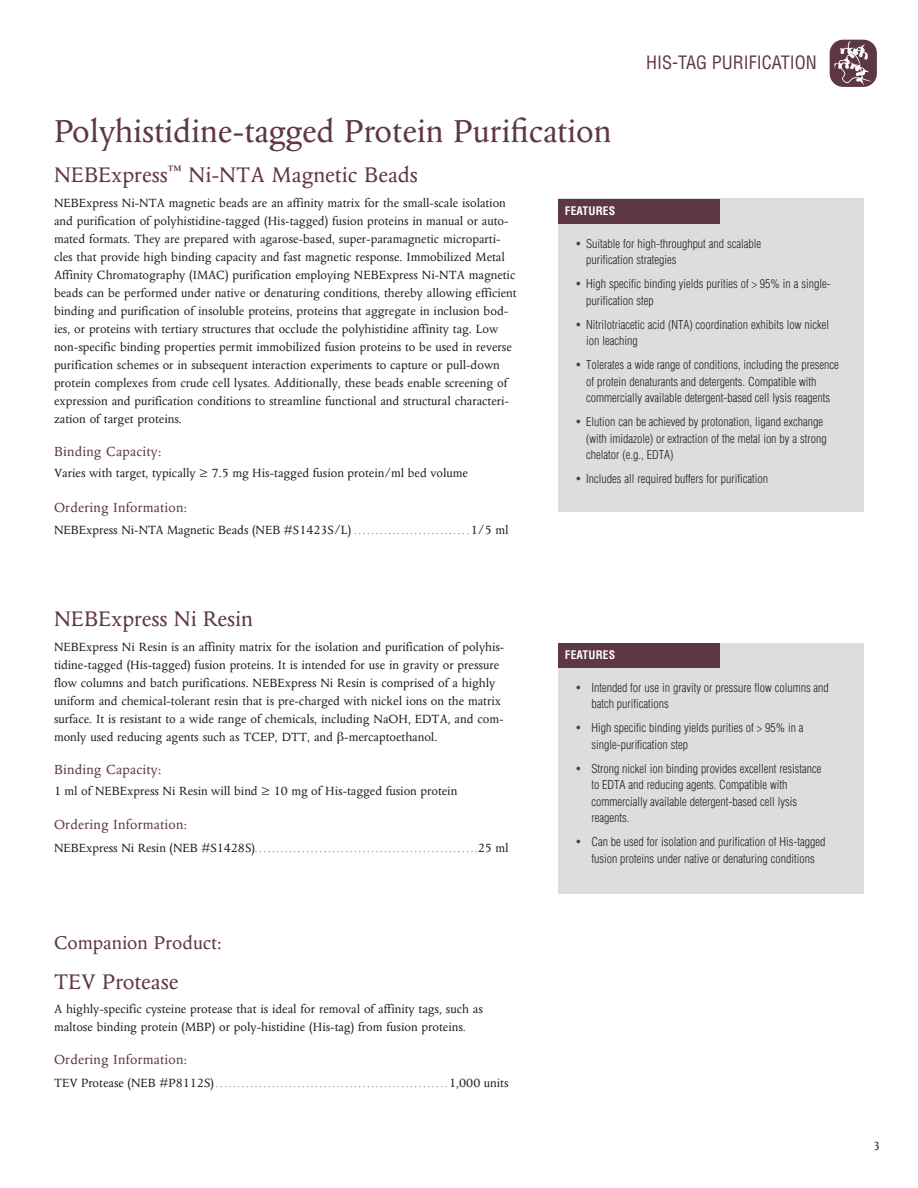
<style>
.page{position:relative;width:918px;height:1188px;background:#fff}
.page>*{position:absolute;margin:0;border:0;box-sizing:border-box;transform-origin:0 0}
.t1{font:36px "Columbus MT Pro";color:#5e3744}
.Advantages___Sub_Hea{font:24px "Columbus MT Pro";color:#5e3744}
.Advantages___Sub_Hea-2{font:21px "Columbus MT Pro";color:#5e3744}
.t2{font:condensed 18px "Helvetica LT Std";color:#5e3744}
.Advantages___Sub_Hea-3{font:15px "Columbus MT Pro";letter-spacing:.015em;color:#5e3744}
.Body_Text_Brochure_0{font:13.5px/18px "Columbus MT Pro";color:#231f20}
.Product_info_after_t{font:13.5px "Columbus MT Pro";color:#231f20}
.Advantages_Text_09{font:300 condensed 12px/16.5px "Helvetica LT Std";color:#231f20}
.t3{font:700 condensed 11.55px "Helvetica LT Std";letter-spacing:.015em;color:#fff}
.t4{font:9px "Columbus MT Pro";color:#231f20}
.s1{font-size:9px}
.s2{font-size:13.5px}
.s3{font-weight:400;color:#5e3744}
</style>
<div class="page">
<div style="left:558px;top:199px;width:306px;height:313px;background:#dcdddf"></div>
<div style="left:558px;top:199px;width:162px;height:24px;background:#5e3744"></div>
<div style="left:558px;top:643px;width:306px;height:251px;background:#dcdddf"></div>
<div style="left:558px;top:643px;width:162px;height:24px;background:#5e3744"></div>
<div style="left:830px;top:40px;width:47px;height:47px;background:#5e3744;border-radius:14px"></div>
<svg style="left:834px;top:41px;width:38px;height:45px"></svg>
<p class="t1" style="left:54px;top:112px;width:559px">Polyhistidine-tagged Protein Purification</p>
<p class="t2" style="left:646px;top:51px;width:172px">HIS-TAG PURIFICATION</p>
<p class="Advantages___Sub_Hea" style="left:54px;top:162px;width:365px">NEBExpress<sup>™</sup> Ni-NTA Magnetic Beads</p>
<p class="Body_Text_Brochure_0" style="left:54px;top:194px;width:464px">NEBExpress Ni-NTA magnetic beads are an affinity matrix for the small-scale isolation and purification of polyhistidine-tagged (His-tagged) fusion proteins in manual or auto&shy;mated formats. They are prepared with agarose-based, super-paramagnetic microparti&shy;cles that provide high binding capacity and fast magnetic response. Immobilized Metal Affinity Chromatography (IMAC) purification employing NEBExpress Ni-NTA magnetic beads can be performed under native or denaturing conditions, thereby allowing efficient binding and purification of insoluble proteins, proteins that aggregate in inclusion bod&shy;ies, or proteins with tertiary structures that occlude the polyhistidine affinity tag. Low non-specific binding properties permit immobilized fusion proteins to be used in reverse purification schemes or in subsequent interaction experiments to capture or pull-down protein complexes from crude cell lysates. Additionally, these beads enable screening of expression and purification conditions to streamline functional and structural characteri&shy;zation of target proteins.</p>
<p class="Advantages___Sub_Hea-3" style="left:54px;top:444px;width:109px">Binding Capacity:</p>
<p class="Body_Text_Brochure_0" style="left:54px;top:464px;width:415px">Varies with target, typically ≥ 7.5 mg His-tagged fusion protein/ml bed volume</p>
<p class="Advantages___Sub_Hea-3" style="left:54px;top:499px;width:135px">Ordering Information:</p>
<p class="Product_info_after_t" style="left:54px;top:523px;width:301px">NEBExpress Ni-NTA Magnetic Beads (NEB #S1423S/L) <span class="s1">............................</span></p>
<p class="Product_info_after_t" style="left:471px;top:523px;width:39px">1/5 ml</p>
<p class="Advantages___Sub_Hea" style="left:54px;top:606px;width:201px">NEBExpress Ni Resin</p>
<p class="Body_Text_Brochure_0" style="left:54px;top:638px;width:452px">NEBExpress Ni Resin is an affinity matrix for the isolation and purification of polyhis&shy;tidine-tagged (His-tagged) fusion proteins. It is intended for use in gravity or pressure flow columns and batch purifications. NEBExpress Ni Resin is comprised of a highly uniform and chemical-tolerant resin that is pre-charged with nickel ions on the matrix surface. It is resistant to a wide range of chemicals, including NaOH, EDTA, and com&shy;monly used reducing agents such as TCEP, DTT, and -mercaptoethanol.</p>
<p class="Advantages___Sub_Hea-3" style="left:54px;top:761px;width:109px">Binding Capacity:</p>
<p class="Body_Text_Brochure_0" style="left:54px;top:782px;width:405px">1 ml of NEBExpress Ni Resin will bind ≥ 10 mg of His-tagged fusion protein</p>
<p class="Advantages___Sub_Hea-3" style="left:54px;top:817px;width:135px">Ordering Information:</p>
<p class="t4" style="left:54px;top:844px;width:205px"><span class="s2">NEBExpress Ni Resin (NEB #S1428S)</span> ...................................................</p>
<p class="Body_Text_Brochure_0" style="left:478px;top:839px;width:32px">25 ml</p>
<p class="Advantages___Sub_Hea-2" style="left:54px;top:931px;width:169px">Companion Product:</p>
<p class="Advantages___Sub_Hea" style="left:54px;top:969px;width:126px">TEV Protease</p>
<p class="Body_Text_Brochure_0" style="left:54px;top:1000px;width:430px">A highly-specific cysteine protease that is ideal for removal of affinity tags, such as maltose binding protein (MBP) or poly-histidine (His-tag) from fusion proteins.</p>
<p class="Advantages___Sub_Hea-3" style="left:54px;top:1052px;width:135px">Ordering Information:</p>
<p class="t4" style="left:54px;top:1079px;width:166px"><span class="s2">TEV Protease (NEB #P8112S)</span> .....................................................</p>
<p class="Body_Text_Brochure_0" style="left:449px;top:1074px;width:61px">1,000 units</p>
<p class="t3" style="left:565px;top:204px;width:52px">FEATURES</p>
<p class="Advantages_Text_09" style="left:586px;top:235px;width:176px;text-indent:-10px"><span class="s3">•</span> Suitable for high-throughput and scalable purification strategies</p>
<p class="Advantages_Text_09" style="left:586px;top:276px;width:246px;text-indent:-10px"><span class="s3">•</span> High specific binding yields purities of &gt; 95% in a single&shy;purification step</p>
<p class="Advantages_Text_09" style="left:586px;top:316px;width:244px;text-indent:-10px"><span class="s3">•</span> Nitrilotriacetic acid (NTA) coordination exhibits low nickel ion leaching</p>
<p class="Advantages_Text_09" style="left:586px;top:357px;width:254px;text-indent:-10px"><span class="s3">•</span> Tolerates a wide range of conditions, including the presence of protein denaturants and detergents. Compatible with commercially available detergent-based cell lysis reagents</p>
<p class="Advantages_Text_09" style="left:586px;top:414px;width:242px;text-indent:-10px"><span class="s3">•</span> Elution can be achieved by protonation, ligand exchange (with imidazole) or extraction of the metal ion by a strong chelator (e.g., EDTA)</p>
<p class="Advantages_Text_09" style="left:576px;top:471px;width:193px"><span class="s3">•</span> Includes all required buffers for purification</p>
<p class="t3" style="left:565px;top:648px;width:52px">FEATURES</p>
<p class="Advantages_Text_09" style="left:591px;top:679px;width:239px;text-indent:-15px"><span class="s3">•</span> Intended for use in gravity or pressure flow columns and batch purifications</p>
<p class="Advantages_Text_09" style="left:591px;top:720px;width:214px;text-indent:-15px"><span class="s3">•</span> High specific binding yields purities of &gt; 95% in a single-purification step</p>
<p class="Advantages_Text_09" style="left:591px;top:760px;width:232px;text-indent:-15px"><span class="s3">•</span> Strong nickel ion binding provides excellent resistance to EDTA and reducing agents. Compatible with commercially available detergent-based cell lysis reagents.</p>
<p class="Advantages_Text_09" style="left:576px;top:834px;width:250px;text-align:center"><span class="s3">•</span> Can be used for isolation and purification of His-tagged fusion proteins under native or denaturing conditions</p>
<p class="Body_Text_Brochure_0" style="left:873px;top:1137px;width:9px">3</p>
</div>
